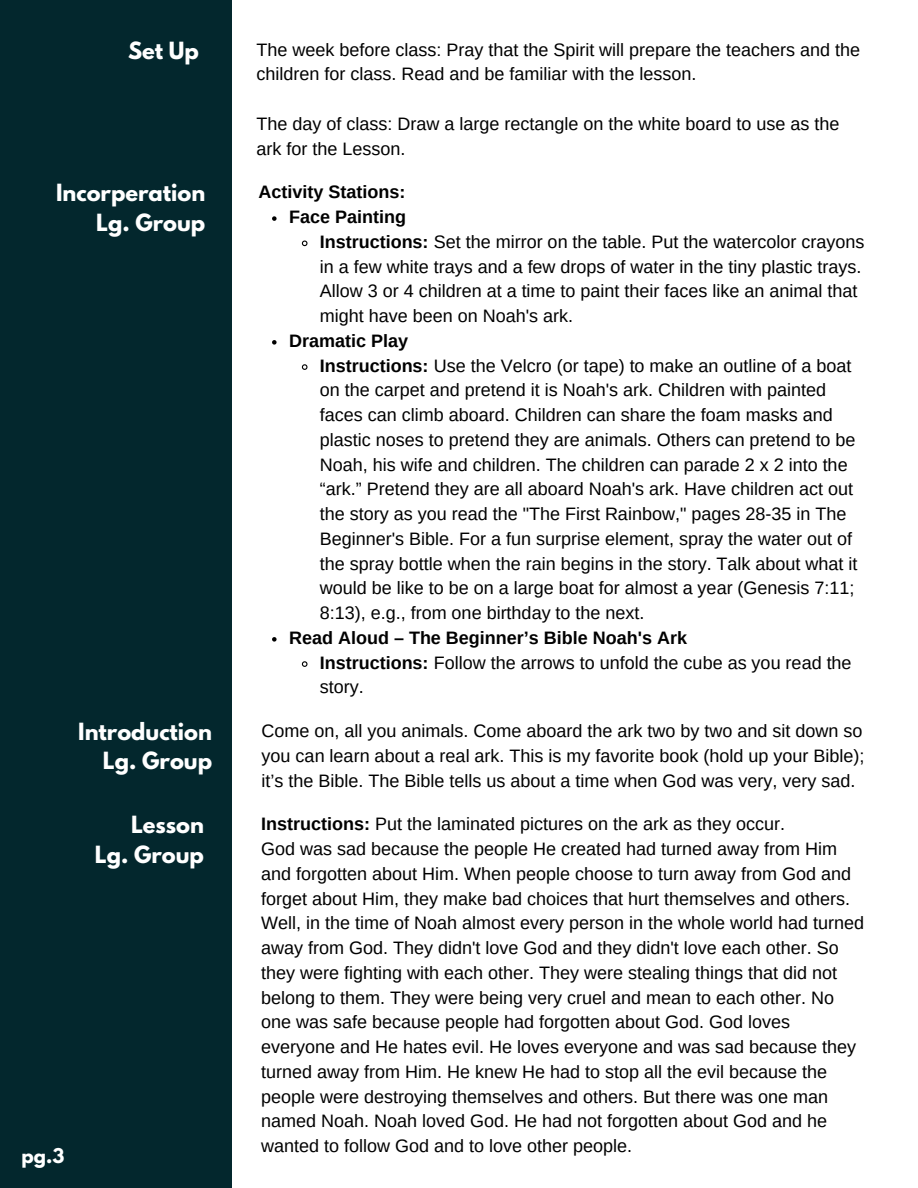
<style>
.page{position:relative;width:918px;height:1188px;background:#fff}
.page>*{position:absolute;margin:0;border:0;box-sizing:border-box;transform-origin:0 0}
.t1{font:700 21px "League Spartan";color:#fff}
.t2{font:18px/24.8px "Arimo";color:#000}
.t3{font:18px/24.8px "Arimo";color:#000}
.t4{font:700 18px "Arimo";color:#000}
.t5{font:700 18px "League Spartan";color:#fff}
.s1{font-weight:700}
</style>
<div class="page">
<div style="left:0;top:0;width:231px;height:1188px;background:#03272d"></div>
<svg style="left:272px;top:216px;width:5px;height:5px"></svg>
<svg style="left:301px;top:240px;width:7px;height:7px"></svg>
<svg style="left:272px;top:340px;width:5px;height:5px"></svg>
<svg style="left:301px;top:364px;width:7px;height:6px"></svg>
<svg style="left:272px;top:637px;width:5px;height:5px"></svg>
<svg style="left:301px;top:661px;width:7px;height:6px"></svg>
<p class="t1" style="left:128px;top:40px;width:72px">Set Up</p>
<p class="t2" style="left:256px;top:37px;width:605px">The week before class: Pray that the Spirit will prepare the teachers and the children for class. Read and be familiar with the lesson.</p>
<p class="t2" style="left:256px;top:111px;width:584px">The day of class: Draw a large rectangle on the white board to use as the ark for the Lesson.</p>
<p class="t1" style="left:56px;top:183px;width:151px">Incorperation</p>
<p class="t4" style="left:259px;top:182px;width:148px">Activity Stations:</p>
<p class="t1" style="left:96px;top:212px;width:111px">Lg. Group</p>
<p class="t4" style="left:289px;top:207px;width:118px">Face Painting</p>
<p class="t2" style="left:320px;top:229px;width:546px"><span class="s1">Instructions:</span> Set the mirror on the table. Put the watercolor crayons in a few white trays and a few drops of water in the tiny plastic trays.<br>Allow 3 or 4 children at a time to paint their faces like an animal that might have been on Noah's ark.</p>
<p class="t4" style="left:289px;top:331px;width:120px">Dramatic Play</p>
<p class="t2" style="left:320px;top:353px;width:539px"><span class="s1">Instructions:</span> Use the Velcro (or tape) to make an outline of a boat on the carpet and pretend it is Noah's ark. Children with painted faces can climb aboard. Children can share the foam masks and plastic noses to pretend they are animals. Others can pretend to be Noah, his wife and children. The children can parade 2 x 2 into the “ark.” Pretend they are all aboard Noah's ark. Have children act out the story as you read the "The First Rainbow," pages 28-35 in The Beginner's Bible. For a fun surprise element, spray the water out of the spray bottle when the rain begins in the story. Talk about what it would be like to be on a large boat for almost a year (Genesis 7:11; 8:13), e.g., from one birthday to the next.</p>
<p class="t4" style="left:289px;top:628px;width:399px">Read Aloud – The Beginner’s Bible Noah's Ark</p>
<p class="t2" style="left:320px;top:650px;width:533px"><span class="s1">Instructions:</span> Follow the arrows to unfold the cube as you read the story.</p>
<p class="t1" style="left:78px;top:721px;width:135px">Introduction</p>
<p class="t1" style="left:103px;top:751px;width:111px">Lg. Group</p>
<p class="t1" style="left:131px;top:815px;width:74px">Lesson</p>
<p class="t1" style="left:95px;top:844px;width:111px">Lg. Group</p>
<p class="t5" style="left:22px;top:1146px;width:44px">pg.3</p>
<p class="t2" style="left:262px;top:718px;width:604px;text-align:justify">Come on, all you animals. Come aboard the ark two by two and sit down so you can learn about a real ark. This is my favorite book (hold up your Bible); it’s the Bible. The Bible tells us about a time when God was very, very sad.</p>
<p class="t3" style="left:261px;top:812px;width:525px"><span class="s1">Instructions:</span> Put the laminated pictures on the ark as they occur.</p>
<p class="t3" style="left:261px;top:836px;width:604px">God was sad because the people He created had turned away from Him and forgotten about Him. When people choose to turn away from God and forget about Him, they make bad choices that hurt themselves and others.<br>Well, in the time of Noah almost every person in the whole world had turned away from God. They didn't love God and they didn't love each other. So they were fighting with each other. They were stealing things that did not belong to them. They were being very cruel and mean to each other. No one was safe because people had forgotten about God. God loves everyone and He hates evil. He loves everyone and was sad because they turned away from Him. He knew He had to stop all the evil because the people were destroying themselves and others. But there was one man named Noah. Noah loved God. He had not forgotten about God and he wanted to follow God and to love other people.</p>
</div>
